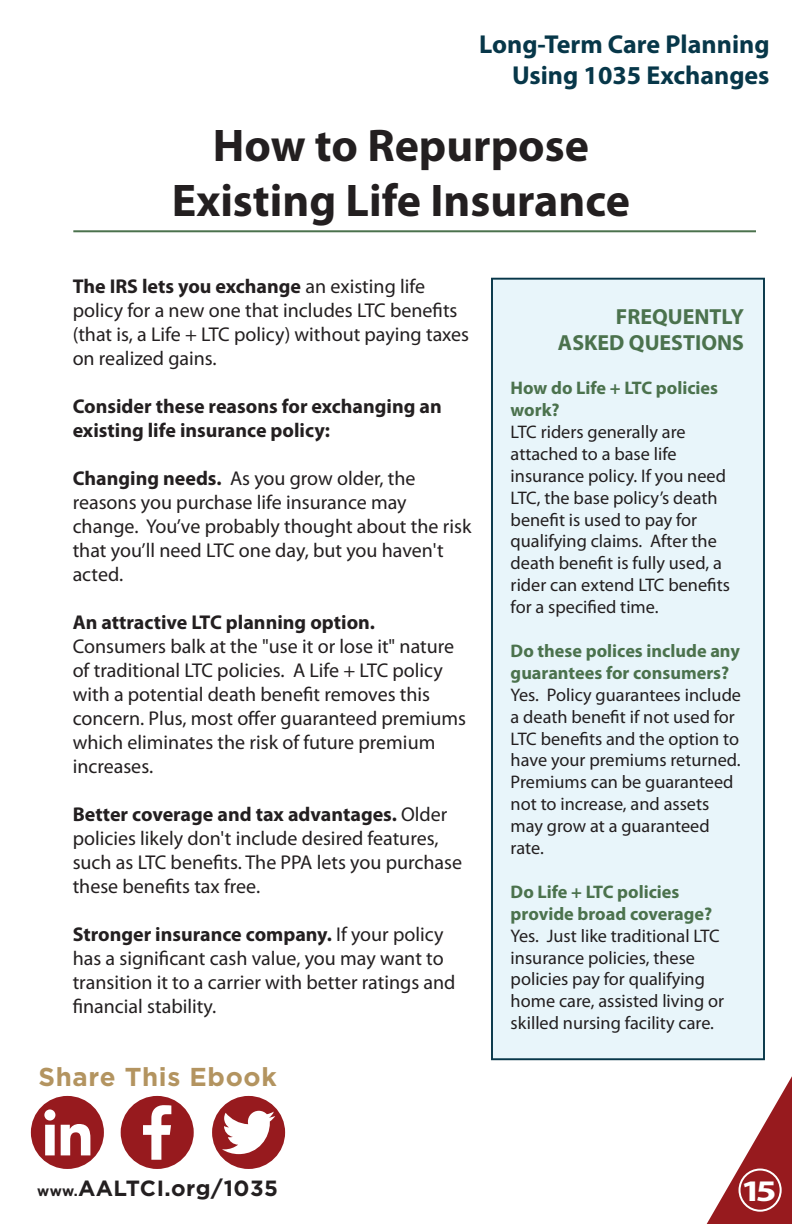
<style>
.page{position:relative;width:792px;height:1224px;background:#fff}
.page>*{position:absolute;margin:0;border:0;box-sizing:border-box;transform-origin:0 0}
.t1{font:700 46px/55.2px "Myriad Pro";color:#231f20;text-align:center}
.t2{font:700 30px "Myriad Pro";color:#fff;scale:1.25 1}
.t3{font:700 26px/31.2px "Myriad Pro";color:#073749;text-align:right}
.t4{font:700 25.8px "Gotham";letter-spacing:.025em;color:#b39460}
.t5{font:700 22px "Gotham";letter-spacing:.02em;color:#231f20}
.t6{font:700 21.8px/26.2px "Myriad Pro";color:#4b724d;text-align:right}
.t7{font:20px/24px "Myriad Pro";color:#231f20}
.t8{font:700 20px/24px "Myriad Pro";color:#231f20}
.t9{font:18.2px/21.8px "Myriad Pro";color:#231f20}
.t10{font:700 18.2px/21.8px "Myriad Pro";color:#4b724d}
.s1{font-weight:700}
.s2{font-size:14.2px}
</style>
<div class="page">
<svg style="left:121px;top:1096px;width:73px;height:73px"></svg>
<svg style="left:31px;top:1096px;width:73px;height:73px"></svg>
<svg style="left:212px;top:1096px;width:73px;height:73px"></svg>
<div style="left:492px;top:279px;width:272px;height:780px;background:#e8f5fa"></div>
<div style="left:491px;top:278px;width:274px;height:782px;border:2px solid #073749"></div>
<hr style="left:73px;top:230px;width:683px;height:2px;background:#4b724d">
<svg style="left:707px;top:1076px;width:85px;height:148px"></svg>
<div style="left:739px;top:1169px;width:43px;height:43px;border:2px solid #fff;border-radius:50%"></div>
<h3 class="t3" style="left:479px;top:29px;width:292px">Long-Term Care Planning<br>Using 1035 Exchanges</h3>
<h1 class="t1" style="left:172px;top:118px;width:460px">How to Repurpose<br>Existing Life Insurance</h1>
<p class="t7" style="left:73px;top:275px;width:398px"><span class="s1">The IRS lets you exchange</span> an existing life policy for a new one that includes LTC benefits (that is, a Life + LTC policy) without paying taxes on realized gains.</p>
<p class="t8" style="left:73px;top:394px;width:371px">Consider these reasons for exchanging an existing life insurance policy:</p>
<p class="t7" style="left:73px;top:467px;width:400px"><span class="s1">Changing needs.</span> As you grow older, the reasons you purchase life insurance may change. You’ve probably thought about the risk that you’ll need LTC one day, but you haven't acted.</p>
<p class="t8" style="left:73px;top:610px;width:304px">An attractive LTC planning option.</p>
<p class="t7" style="left:73px;top:635px;width:395px">Consumers balk at the "use it or lose it" nature of traditional LTC policies. A Life + LTC policy with a potential death benefit removes this concern. Plus, most offer guaranteed premiums which eliminates the risk of future premium increases.</p>
<p class="t7" style="left:73px;top:803px;width:391px"><span class="s1">Better coverage and tax advantages.</span> Older policies likely don't include desired features, such as LTC benefits. The PPA lets you purchase these benefits tax free.</p>
<p class="t7" style="left:73px;top:923px;width:384px"><span class="s1">Stronger insurance company.</span> If your policy has a significant cash value, you may want to transition it to a carrier with better ratings and financial stability.</p>
<p class="t4" style="left:38px;top:1060px;width:240px">Share This Ebook</p>
<p class="t5" style="left:37px;top:1174px;width:242px"><span class="s2">www.</span>AALTCI.org/1035</p>
<p class="t6" style="left:558px;top:304px;width:188px">FREQUENTLY<br>ASKED QUESTIONS</p>
<p class="t10" style="left:511px;top:377px;width:209px">How do Life + LTC policies work?</p>
<p class="t9" style="left:511px;top:421px;width:221px">LTC riders generally are attached to a base life insurance policy. If you need<br>LTC, the base policy’s death benefit is used to pay for qualifying claims. After the death benefit is fully used, a rider can extend LTC benefits for a specified time.</p>
<p class="t10" style="left:511px;top:640px;width:231px">Do these polices include any guarantees for consumers?</p>
<p class="t9" style="left:511px;top:684px;width:232px">Yes. Policy guarantees include a death benefit if not used for<br>LTC benefits and the option to have your premiums returned.<br>Premiums can be guaranteed not to increase, and assets may grow at a guaranteed rate.</p>
<p class="t10" style="left:511px;top:881px;width:203px">Do Life + LTC policies provide broad coverage?</p>
<p class="t9" style="left:511px;top:925px;width:215px">Yes. Just like traditional LTC insurance policies, these policies pay for qualifying home care, assisted living or skilled nursing facility care.</p>
<h2 class="t2" style="left:741px;top:1174px;width:30px">15</h2>
</div>
